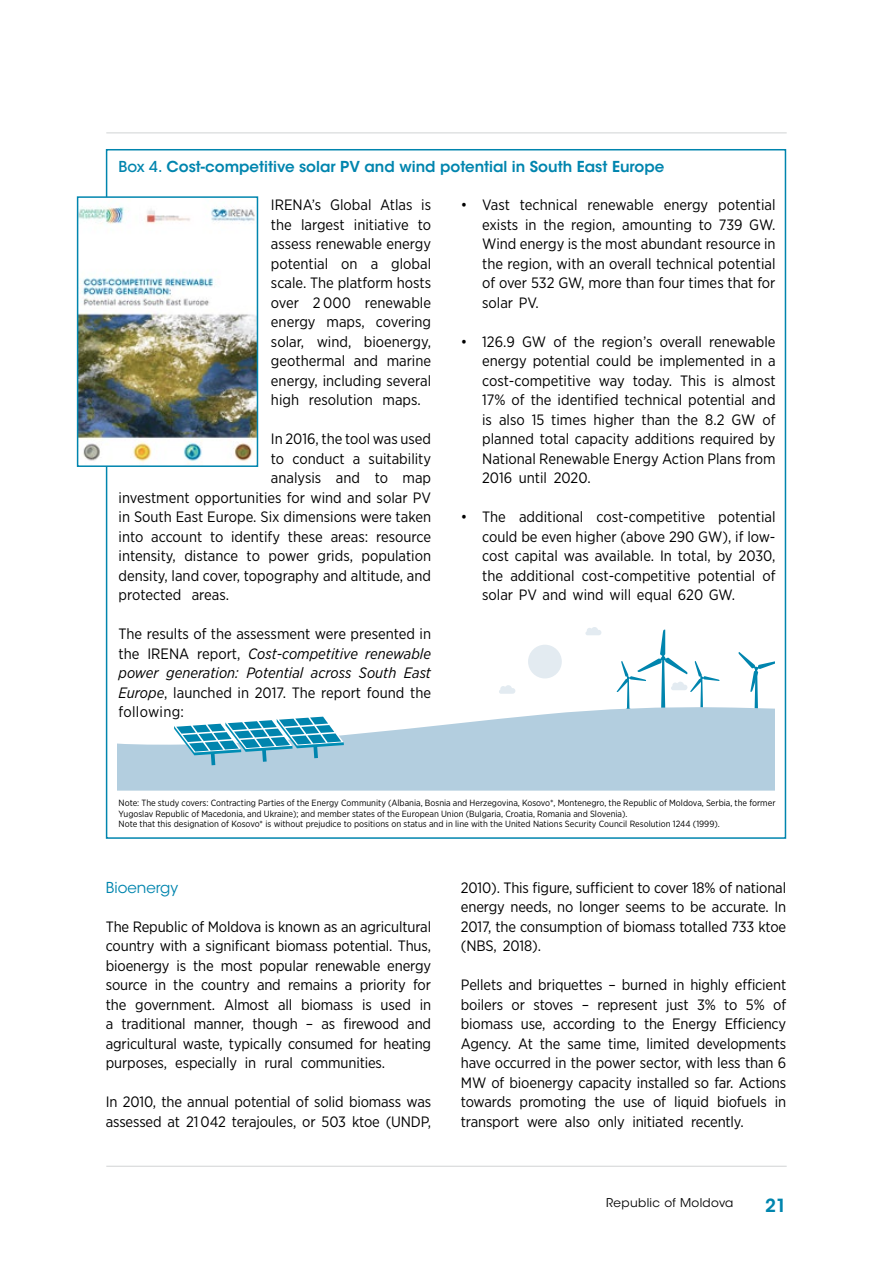
<style>
.page{position:relative;width:893px;height:1263px;background:#fff}
.page>*{position:absolute;margin:0;border:0;box-sizing:border-box;transform-origin:0 0}
.t1{font:600 18px "ITC Avant Garde Std";color:#0085ae}
.t2{font:15px/19.5px "Gotham Narrow";color:#000;text-align:justify}
.t3{font:600 15px "ITC Avant Garde Std";color:#0085ae}
.t4{font:15px "ITC Avant Garde Std";color:#0085ae}
.t5{font:12px "ITC Avant Garde Std";letter-spacing:.03em;color:#000}
.t6{font:9px/10.5px "Gotham Narrow";color:#000}
.s1{font-weight:500}
.s2{font-style:italic}
</style>
<div class="page">
<div style="left:528px;top:645px;width:34px;height:33px;background:#e3ebf1;border-radius:50%"></div>
<svg style="left:738px;top:652px;width:36px;height:54px"></svg>
<svg style="left:118px;top:706px;width:656px;height:85px;fill:#b3cedf"></svg>
<svg style="left:585px;top:627px;width:16px;height:8px"></svg>
<svg style="left:499px;top:685px;width:16px;height:9px"></svg>
<svg style="left:617px;top:630px;width:102px;height:81px"></svg>
<svg style="left:174px;top:716px;width:170px;height:49px"></svg>
<img style="left:76px;top:196px;width:183px;height:272px">
<hr style="left:106px;top:132px;width:681px;height:1px;background:#d1d3d4">
<hr style="left:106px;top:1166px;width:681px;height:1px;background:#d1d3d4">
<p class="t3" style="left:119px;top:157px;width:547px"><span class="s1">Box 4.</span> Cost-competitive solar PV and wind potential in South East Europe</p>
<p class="t2" style="left:271px;top:195px;width:162px">IRENA’s Global Atlas is the largest initiative to assess renewable energy potential on a global scale. The platform hosts over 2 000 renewable energy maps, covering solar, wind, bioenergy, geothermal and marine energy, including several high resolution maps.</p>
<p class="t2" style="left:271px;top:429px;width:162px">In 2016, the tool was used</p>
<p class="t2" style="left:271px;top:448px;width:162px">to conduct a suitability</p>
<p class="t2" style="left:271px;top:468px;width:162px">analysis and to map</p>
<p class="t2" style="left:119px;top:487px;width:314px">investment opportunities for wind and solar PV</p>
<p class="t2" style="left:119px;top:507px;width:314px">in South East Europe. Six dimensions were taken</p>
<p class="t2" style="left:119px;top:526px;width:314px">into account to identify these areas: resource</p>
<p class="t2" style="left:119px;top:546px;width:314px">intensity, distance to power grids, population</p>
<p class="t2" style="left:119px;top:565px;width:314px">density, land cover, topography and altitude, and</p>
<p class="t2" style="left:119px;top:585px;width:112px">protected areas.</p>
<p class="t2" style="left:119px;top:624px;width:314px">The results of the assessment were presented in the IRENA report, <span class="s2">Cost-competitive renewable power generation: Potential across South East Europe</span>, launched in 2017. The report found the following:</p>
<p class="t2" style="left:482px;top:195px;width:295px;text-indent:-21px">• Vast technical renewable energy potential exists in the region, amounting to 739 GW.<br>Wind energy is the most abundant resource in the region, with an overall technical potential of over 532 GW, more than four times that for solar PV.</p>
<p class="t2" style="left:482px;top:331px;width:295px;text-indent:-21px">• 126.9 GW of the region’s overall renewable energy potential could be implemented in a cost-competitive way today. This is almost 17% of the identified technical potential and is also 15 times higher than the 8.2 GW of planned total capacity additions required by National Renewable Energy Action Plans from 2016 until 2020.</p>
<p class="t2" style="left:482px;top:507px;width:295px;text-indent:-21px">• The additional cost-competitive potential could be even higher (above 290 GW), if low&shy;cost capital was available. In total, by 2030, the additional cost-competitive potential of solar PV and wind will equal 620 GW.</p>
<p class="t6" style="left:119px;top:798px;width:658px">Note: The study covers: Contracting Parties of the Energy Community (Albania, Bosnia and Herzegovina, Kosovo*, Montenegro, the Republic of Moldova, Serbia, the former<br>Yugoslav Republic of Macedonia, and Ukraine); and member states of the European Union (Bulgaria, Croatia, Romania and Slovenia).<br>Note that this designation of Kosovo* is without prejudice to positions on status and in line with the United Nations Security Council Resolution 1244 (1999).</p>
<p class="t4" style="left:106px;top:878px;width:74px">Bioenergy</p>
<p class="t2" style="left:106px;top:916px;width:327px">The Republic of Moldova is known as an agricultural country with a significant biomass potential. Thus, bioenergy is the most popular renewable energy source in the country and remains a priority for the government. Almost all biomass is used in a traditional manner, though – as firewood and agricultural waste, typically consumed for heating purposes, especially in rural communities.</p>
<p class="t2" style="left:106px;top:1092px;width:327px">In 2010, the annual potential of solid biomass was assessed at 21 042 terajoules, or 503 ktoe (UNDP,</p>
<p class="t2" style="left:461px;top:877px;width:327px">2010). This figure, sufficient to cover 18% of national energy needs, no longer seems to be accurate. In 2017, the consumption of biomass totalled 733 ktoe (NBS, 2018).</p>
<p class="t2" style="left:461px;top:975px;width:327px">Pellets and briquettes – burned in highly efficient boilers or stoves – represent just 3% to 5% of biomass use, according to the Energy Efficiency Agency. At the same time, limited developments have occurred in the power sector, with less than 6<br>MW of bioenergy capacity installed so far. Actions towards promoting the use of liquid biofuels in transport were also only initiated recently.</p>
<p class="t5" style="left:606px;top:1196px;width:129px">Republic of Moldova</p>
<p class="t1" style="left:765px;top:1194px;width:23px">21</p>
</div>
